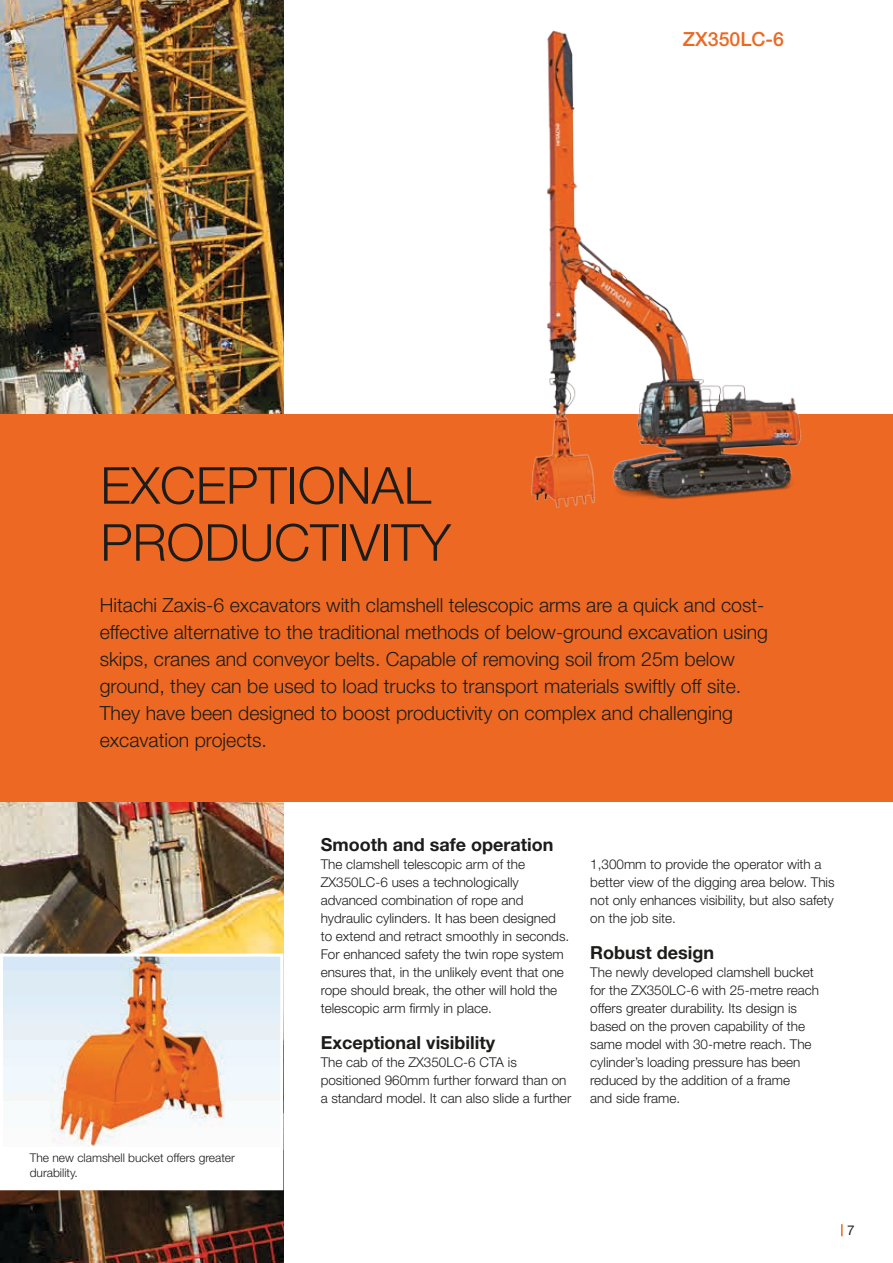
<style>
.page{position:relative;width:893px;height:1263px;background:#fff}
.page>*{position:absolute;margin:0;border:0;box-sizing:border-box;transform-origin:0 0}
.t1{font:300 51px/57px "Helvetica Neue LT Pro";color:#1c1c1b}
.t2{font:300 19.5px/27px "Helvetica Neue LT Pro";color:#1c1c1b}
.t3{font:500 19.5px "Helvetica Neue LT Pro";color:#ec6823}
.t4{font:700 18px "Helvetica Neue LT Pro";color:#1c1c1b}
.t5{font:300 13.5px/18px "Helvetica Neue LT Pro";color:#1c1c1b}
.t6{font:13.5px "Helvetica Neue LT Pro";color:#1c1c1b}
.t7{font:300 12px/15px "Helvetica Neue LT Pro";color:#1c1c1b}
</style>
<div class="page">
<img style="left:0;top:0;width:283px;height:1263px">
<div style="left:2px;top:1114px;width:280px;height:75px;background:#fff"></div>
<img style="left:4px;top:958px;width:275px;height:188px">
<div style="left:0;top:954px;width:283px;height:196px;border:3px solid #fff"></div>
<div style="left:0;top:414px;width:893px;height:388px;background:#ec6823"></div>
<img style="left:531px;top:30px;width:270px;height:478px">
<svg style="left:841px;top:1224px;width:2px;height:12px"></svg>
<h2 class="t3" style="left:683px;top:27px;width:103px">ZX350LC‑6</h2>
<h1 class="t1" style="left:100px;top:456px;width:352px">EXCEPTIONAL<br>PRODUCTIVITY</h1>
<p class="t2" style="left:100px;top:591px;width:670px">Hitachi Zaxis-6 excavators with clamshell telescopic arms are a quick and cost&shy;effective alternative to the traditional methods of below-ground excavation using skips, cranes and conveyor belts. Capable of removing soil from 25m below ground, they can be used to load trucks to transport materials swiftly off site.<br>They have been designed to boost productivity on complex and challenging excavation projects.</p>
<p class="t7" style="left:30px;top:1150px;width:207px">The new clamshell bucket offers greater durability.</p>
<h3 class="t4" style="left:321px;top:833px;width:234px">Smooth and safe operation</h3>
<p class="t5" style="left:321px;top:854px;width:250px">The clamshell telescopic arm of the ZX350LC-6 uses a technologically advanced combination of rope and hydraulic cylinders. It has been designed to extend and retract smoothly in seconds.<br>For enhanced safety the twin rope system ensures that, in the unlikely event that one rope should break, the other will hold the telescopic arm firmly in place.</p>
<h3 class="t4" style="left:321px;top:1031px;width:176px">Exceptional visibility</h3>
<p class="t5" style="left:321px;top:1052px;width:252px">The cab of the ZX350LC-6 CTA is positioned 960mm further forward than on a standard model. It can also slide a further</p>
<p class="t5" style="left:590px;top:854px;width:246px">1,300mm to provide the operator with a better view of the digging area below. This not only enhances visibility, but also safety on the job site.</p>
<h3 class="t4" style="left:590px;top:941px;width:125px">Robust design</h3>
<p class="t5" style="left:590px;top:962px;width:230px">The newly developed clamshell bucket for the ZX350LC-6 with 25-metre reach offers greater durability. Its design is based on the proven capability of the same model with 30-metre reach. The cylinder’s loading pressure has been reduced by the addition of a frame<br>and side frame.</p>
<p class="t6" style="left:847px;top:1222px;width:9px">7</p>
</div>
